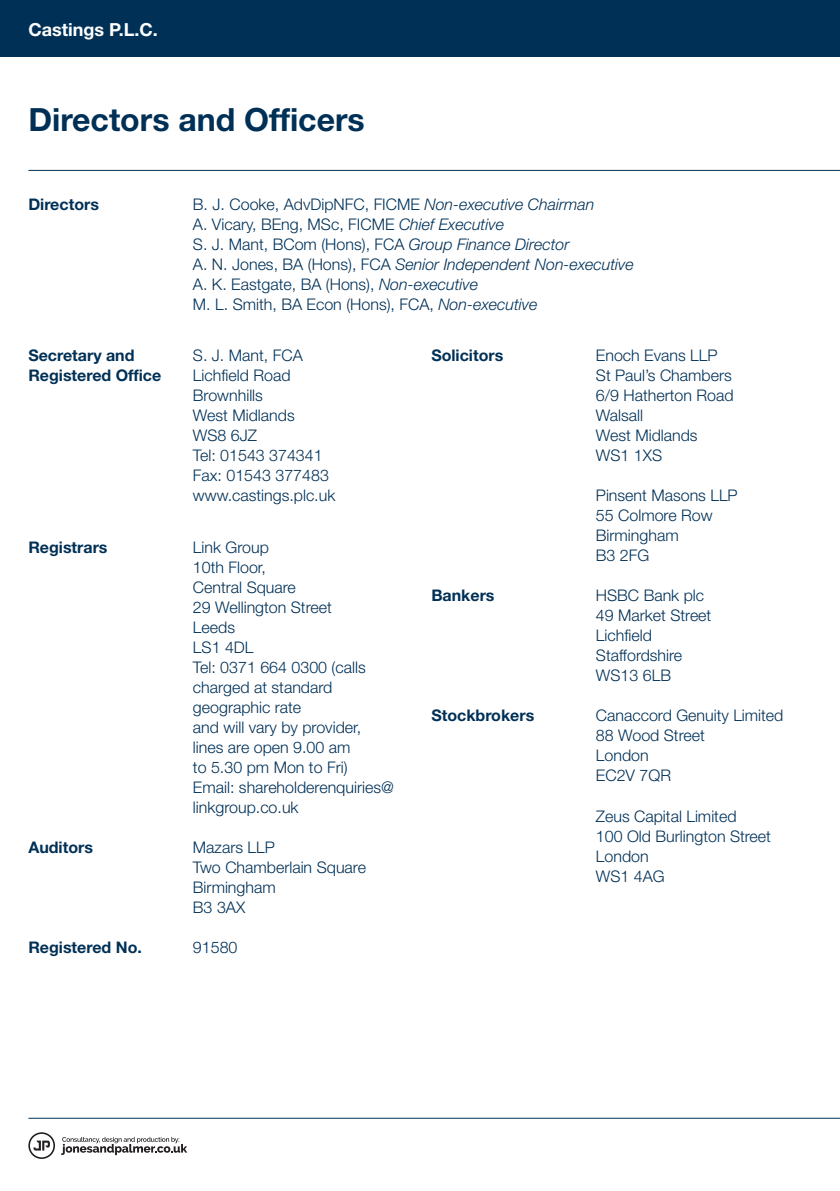
<style>
.page{position:relative;width:840px;height:1191px;background:#fff}
.page>*{position:absolute;margin:0;border:0;box-sizing:border-box;transform-origin:0 0}
.t1{font:700 32px "Helvetica Neue LT Std";color:#003056}
.t2{font:700 18px "Helvetica Neue LT Std";color:#fff}
.t3{font:300 16px/20px "Helvetica Neue LT Std";color:#003056}
.t4{font:700 16px "Helvetica Neue LT Std";color:#003056}
.s1{font-style:italic}
</style>
<div class="page">
<div style="left:0;top:0;width:839px;height:57px;background:#003056"></div>
<hr style="left:28px;top:1118px;width:811px;height:1px;background:#003056">
<hr style="left:28px;top:170px;width:811px;height:1px;background:#003056">
<svg style="left:28px;top:1132px;width:27px;height:27px"></svg>
<svg style="left:61px;top:1137px;width:126px;height:18px"></svg>
<p class="t2" style="left:28px;top:18px;width:131px">Castings P.L.C.</p>
<h1 class="t1" style="left:28px;top:99px;width:337px">Directors and Officers</h1>
<p class="t4" style="left:28px;top:194px;width:72px">Directors</p>
<p class="t3" style="left:193px;top:194px;width:442px">B. J. Cooke, AdvDipNFC, FICME <span class="s1">Non-executive Chairman<br></span>A. Vicary, BEng, MSc, FICME <span class="s1">Chief Executive<br></span>S. J. Mant, BCom (Hons), FCA <span class="s1">Group Finance Director<br></span>A. N. Jones, BA (Hons), FCA <span class="s1">Senior Independent Non-executive </span>A. K. Eastgate, BA (Hons), <span class="s1">Non-executive<br></span>M. L. Smith, BA Econ (Hons), FCA, <span class="s1">Non-executive</span></p>
<p class="t4" style="left:28px;top:346px;width:108px">Secretary and</p>
<p class="t3" style="left:193px;top:345px;width:111px">S. J. Mant, FCA</p>
<p class="t4" style="left:28px;top:366px;width:134px">Registered Office</p>
<p class="t3" style="left:193px;top:365px;width:144px">Lichfield Road<br>Brownhills<br>West Midlands<br>WS8 6JZ<br>Tel: 01543 374341<br>Fax: 01543 377483 www.castings.plc.uk</p>
<p class="t4" style="left:28px;top:537px;width:81px">Registrars</p>
<p class="t3" style="left:193px;top:537px;width:202px">Link Group<br>10th Floor,<br>Central Square<br>29 Wellington Street<br>Leeds<br>LS1 4DL<br>Tel: 0371 664 0300 (calls charged at standard geographic rate<br>and will vary by provider, lines are open 9.00 am<br>to 5.30 pm Mon to Fri)<br>Email: shareholderenquiries@ linkgroup.co.uk</p>
<p class="t4" style="left:28px;top:837px;width:66px">Auditors</p>
<p class="t3" style="left:193px;top:837px;width:174px">Mazars LLP<br>Two Chamberlain Square<br>Birmingham<br>B3 3AX</p>
<p class="t4" style="left:28px;top:937px;width:115px">Registered No.</p>
<p class="t3" style="left:193px;top:937px;width:46px">91580</p>
<p class="t4" style="left:431px;top:346px;width:73px">Solicitors</p>
<p class="t3" style="left:595px;top:345px;width:139px">Enoch Evans LLP<br>St Paul’s Chambers<br>6/9 Hatherton Road<br>Walsall<br>West Midlands<br>WS1 1XS</p>
<p class="t3" style="left:595px;top:485px;width:143px">Pinsent Masons LLP<br>55 Colmore Row<br>Birmingham<br>B3 2FG</p>
<p class="t4" style="left:431px;top:586px;width:65px">Bankers</p>
<p class="t3" style="left:595px;top:585px;width:117px">HSBC Bank plc<br>49 Market Street<br>Lichfield<br>Staffordshire<br>WS13 6LB</p>
<p class="t4" style="left:431px;top:706px;width:104px">Stockbrokers</p>
<p class="t3" style="left:595px;top:705px;width:189px">Canaccord Genuity Limited<br>88 Wood Street<br>London<br>EC2V 7QR</p>
<p class="t3" style="left:595px;top:805px;width:176px">Zeus Capital Limited<br>100 Old Burlington Street<br>London<br>WS1 4AG</p>
</div>
